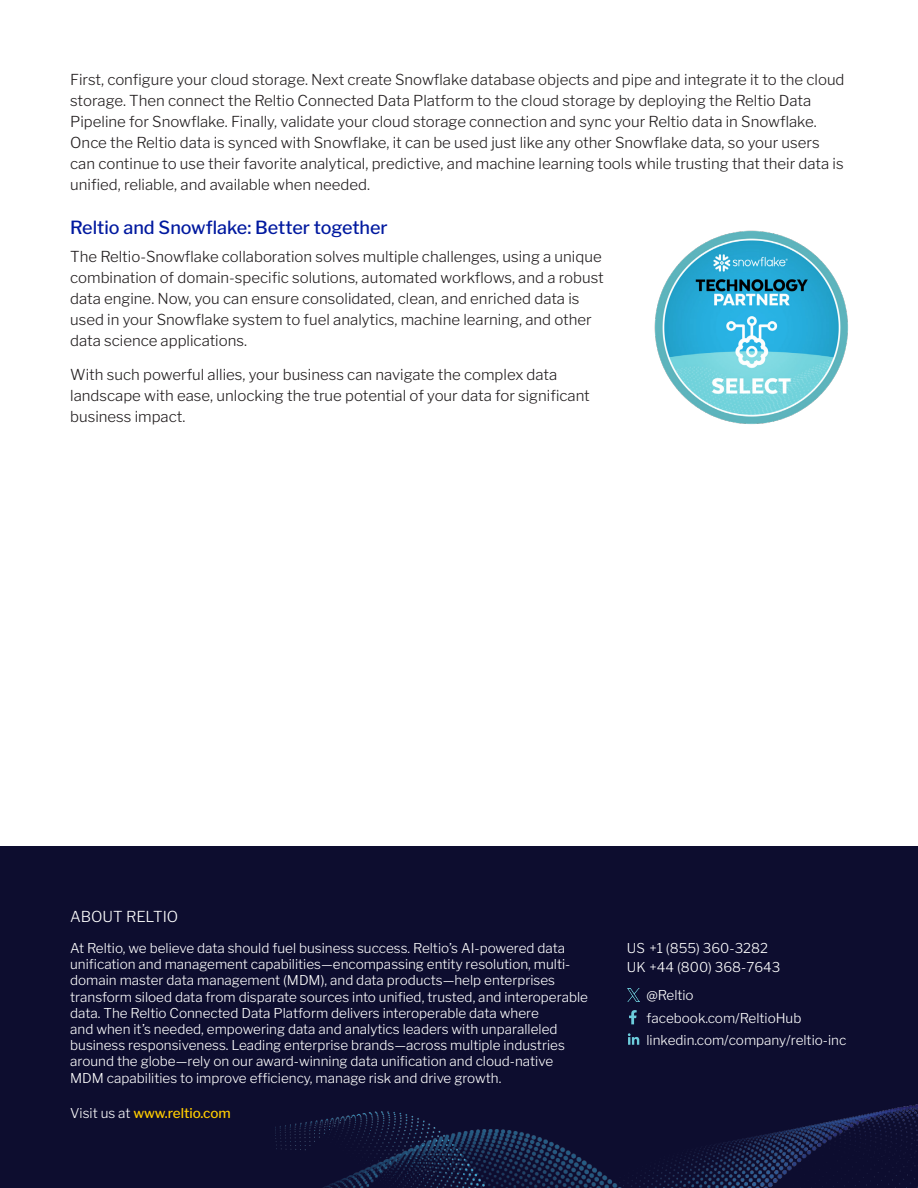
<style>
.page{position:relative;width:918px;height:1188px;background:#fff}
.page>*{position:absolute;margin:0;border:0;box-sizing:border-box;transform-origin:0 0}
.t1{font:500 18px "Libre Franklin";color:#00199f}
.t2{font:300 15px/21px "Libre Franklin";color:#231f20}
.t3{font:300 15px "Libre Franklin";color:#fff}
.t4{font:300 13.5px/16.2px "Libre Franklin";color:#fff}
.t5{font:500 13.5px "Libre Franklin";color:#fc0}
.s1{font-weight:300;color:#fff}
</style>
<div class="page">
<div style="left:0;top:847px;width:918px;height:341px;background:#0d0d2f"></div>
<svg style="left:627px;top:989px;width:12px;height:12px"></svg>
<img style="left:275px;top:1010px;width:643px;height:178px">
<img style="left:654px;top:230px;width:194px;height:194px">
<p class="t2" style="left:70px;top:67px;width:776px">First, configure your cloud storage. Next create Snowflake database objects and pipe and integrate it to the cloud storage. Then connect the Reltio Connected Data Platform to the cloud storage by deploying the Reltio Data Pipeline for Snowflake. Finally, validate your cloud storage connection and sync your Reltio data in Snowflake.<br>Once the Reltio data is synced with Snowflake, it can be used just like any other Snowflake data, so your users can continue to use their favorite analytical, predictive, and machine learning tools while trusting that their data is unified, reliable, and available when needed.</p>
<p class="t1" style="left:70px;top:213px;width:319px">Reltio and Snowflake: Better together</p>
<p class="t2" style="left:70px;top:244px;width:535px">The Reltio-Snowflake collaboration solves multiple challenges, using a unique combination of domain-specific solutions, automated workflows, and a robust data engine. Now, you can ensure consolidated, clean, and enriched data is used in your Snowflake system to fuel analytics, machine learning, and other data science applications.</p>
<p class="t2" style="left:70px;top:363px;width:521px">With such powerful allies, your business can navigate the complex data landscape with ease, unlocking the true potential of your data for significant business impact.</p>
<p class="t3" style="left:70px;top:904px;width:110px">ABOUT RELTIO</p>
<p class="t4" style="left:70px;top:939px;width:519px">At Reltio, we believe data should fuel business success. Reltio’s AI-powered data unification and management capabilities—encompassing entity resolution, multi&shy;domain master data management (MDM), and data products—help enterprises transform siloed data from disparate sources into unified, trusted, and interoperable data. The Reltio Connected Data Platform delivers interoperable data where<br>and when it’s needed, empowering data and analytics leaders with unparalleled business responsiveness. Leading enterprise brands—across multiple industries around the globe—rely on our award-winning data unification and cloud-native MDM capabilities to improve efficiency, manage risk and drive growth.</p>
<p class="t5" style="left:70px;top:1103px;width:162px"><span class="s1">Visit us at</span> www.reltio.com</p>
<p class="t4" style="left:627px;top:939px;width:143px">US +1 (855) 360-3282</p>
<p class="t4" style="left:627px;top:958px;width:155px">UK +44 (800) 368-7643</p>
<p class="t4" style="left:646px;top:986px;width:49px">@Reltio</p>
<p class="t4" style="left:646px;top:1008px;width:156px">facebook.com/ReltioHub</p>
<p class="t4" style="left:646px;top:1031px;width:201px">linkedin.com/company/reltio-inc</p>
</div>
